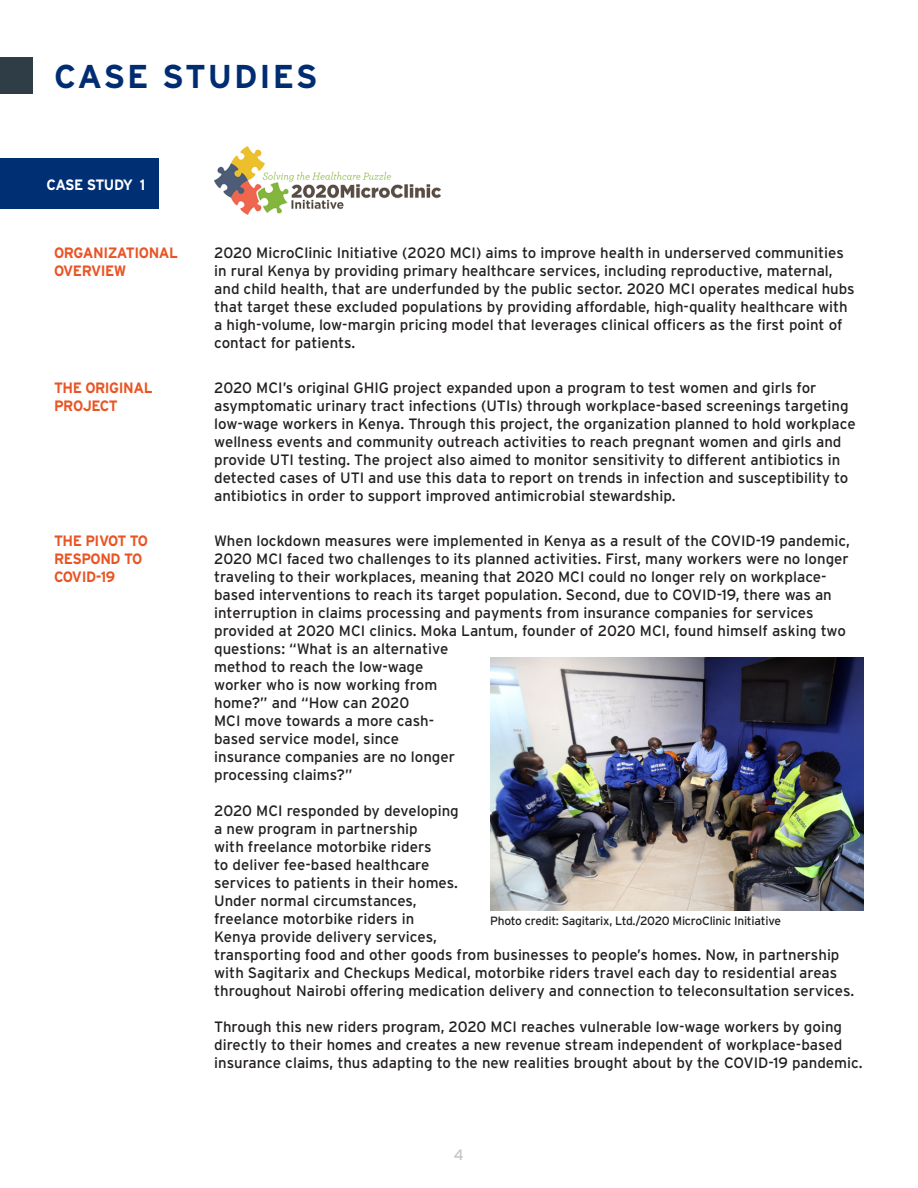
<style>
.page{position:relative;width:918px;height:1188px;background:#fff}
.page>*{position:absolute;margin:0;border:0;box-sizing:border-box;transform-origin:0 0}
.t1{font:700 33px "Interstate";letter-spacing:.06em;color:#002d72}
.Paragraph_text{font:15px/18px "Interstate";color:#231f20}
.Orange_box_quote{font:700 15px/18px "Interstate";letter-spacing:-.03em;color:#e95424;scale:.95 1}
.Orange_box_quote-2{font:700 15px "Interstate";letter-spacing:-.045em;color:#fff;scale:.95 1}
.t2{font:15px "Interstate";color:#c3c5c8}
.t3{font:12px "Interstate";letter-spacing:-.02em;color:#231f20}
</style>
<div class="page">
<div style="left:0;top:57px;width:32px;height:37px;background:#2f3d47"></div>
<div style="left:0;top:159px;width:159px;height:50px;background:#002f73"></div>
<img style="left:214px;top:147px;width:227px;height:68px">
<img style="left:490px;top:658px;width:374px;height:253px">
<p class="t1" style="left:54px;top:58px;width:265px">CASE STUDIES</p>
<p class="Orange_box_quote-2" style="left:46px;top:176px;width:106px">CASE STUDY 1</p>
<p class="Orange_box_quote" style="left:54px;top:244px;width:132px">ORGANIZATIONAL<br>OVERVIEW</p>
<p class="Orange_box_quote" style="left:54px;top:379px;width:105px">THE ORIGINAL<br>PROJECT</p>
<p class="Orange_box_quote" style="left:54px;top:531px;width:101px">THE PIVOT TO<br>RESPOND TO<br>COVID-19</p>
<p class="Paragraph_text" style="left:214px;top:244px;width:642px">2020 MicroClinic Initiative (2020 MCI) aims to improve health in underserved communities in rural Kenya by providing primary healthcare services, including reproductive, maternal, and child health, that are underfunded by the public sector. 2020 MCI operates medical hubs that target these excluded populations by providing affordable, high-quality healthcare with a high-volume, low-margin pricing model that leverages clinical officers as the first point of contact for patients.</p>
<p class="Paragraph_text" style="left:214px;top:379px;width:643px">2020 MCI’s original GHIG project expanded upon a program to test women and girls for asymptomatic urinary tract infections (UTIs) through workplace-based screenings targeting low-wage workers in Kenya. Through this project, the organization planned to hold workplace wellness events and community outreach activities to reach pregnant women and girls and provide UTI testing. The project also aimed to monitor sensitivity to different antibiotics in detected cases of UTI and use this data to report on trends in infection and susceptibility to antibiotics in order to support improved antimicrobial stewardship.</p>
<p class="Paragraph_text" style="left:214px;top:531px;width:637px">When lockdown measures were implemented in Kenya as a result of the COVID-19 pandemic, 2020 MCI faced two challenges to its planned activities. First, many workers were no longer traveling to their workplaces, meaning that 2020 MCI could no longer rely on workplace&shy;based interventions to reach its target population. Second, due to COVID-19, there was an interruption in claims processing and payments from insurance companies for services provided at 2020 MCI clinics. Moka Lantum, founder of 2020 MCI, found himself asking two questions: “What is an alternative<br>method to reach the low-wage<br>worker who is now working from<br>home?” and “How can 2020<br>MCI move towards a more cash-<br>based service model, since<br>insurance companies are no longer<br>processing claims?”</p>
<p class="Paragraph_text" style="left:214px;top:801px;width:641px">2020 MCI responded by developing<br>a new program in partnership<br>with freelance motorbike riders<br>to deliver fee-based healthcare<br>services to patients in their homes.<br>Under normal circumstances,<br>freelance motorbike riders in<br>Kenya provide delivery services,<br>transporting food and other goods from businesses to people’s homes. Now, in partnership with Sagitarix and Checkups Medical, motorbike riders travel each day to residential areas throughout Nairobi offering medication delivery and connection to teleconsultation services.</p>
<p class="Paragraph_text" style="left:214px;top:1017px;width:650px">Through this new riders program, 2020 MCI reaches vulnerable low-wage workers by going directly to their homes and creates a new revenue stream independent of workplace-based insurance claims, thus adapting to the new realities brought about by the COVID-19 pandemic.</p>
<p class="t3" style="left:490px;top:914px;width:292px">Photo credit: Sagitarix, Ltd./2020 MicroClinic Initiative</p>
<p class="t2" style="left:454px;top:1146px;width:12px">4</p>
</div>
